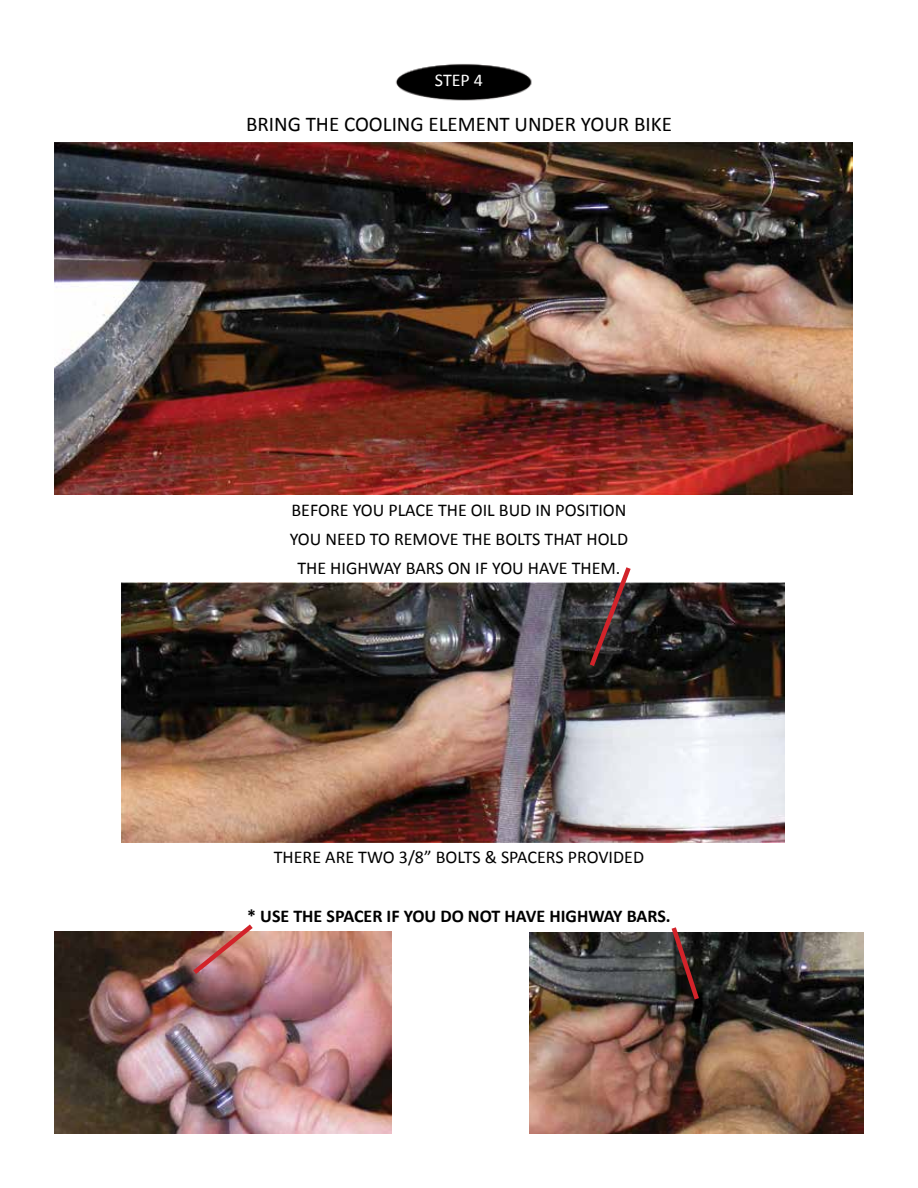
<style>
.page{position:relative;width:918px;height:1188px;background:#fff}
.page>*{position:absolute;margin:0;border:0;box-sizing:border-box;transform-origin:0 0}
.t1{font:21px "Calibri";color:#000}
.t2{font:18px/29.1px "Calibri";color:#000;text-align:center}
.t3{font:700 18px "Calibri";color:#000}
.t4{font:18px "Calibri";color:#fff}
</style>
<div class="page">
<img style="left:54px;top:932px;width:338px;height:202px">
<img style="left:529px;top:932px;width:335px;height:202px">
<svg style="left:193px;top:924px;width:60px;height:50px;background:#be817b"></svg>
<svg style="left:672px;top:927px;width:27px;height:72px;background:#4d302e"></svg>
<img style="left:395px;top:64px;width:137px;height:37px">
<img style="left:54px;top:142px;width:798px;height:352px">
<img style="left:122px;top:583px;width:663px;height:259px">
<svg style="left:590px;top:567px;width:41px;height:99px;background:#5b4748"></svg>
<p class="t4" style="left:435px;top:68px;width:50px">STEP 4</p>
<p class="t1" style="left:246px;top:111px;width:427px">BRING THE COOLING ELEMENT UNDER YOUR BIKE</p>
<p class="t2" style="left:290px;top:495px;width:340px">BEFORE YOU PLACE THE OIL BUD IN POSITION<br>YOU NEED TO REMOVE THE BOLTS THAT HOLD<br>THE HIGHWAY BARS ON IF YOU HAVE THEM.</p>
<p class="t2" style="left:274px;top:843px;width:372px">THERE ARE TWO 3/8” BOLTS &amp; SPACERS PROVIDED</p>
<p class="t3" style="left:247px;top:904px;width:425px">* USE THE SPACER IF YOU DO NOT HAVE HIGHWAY BARS.</p>
</div>
